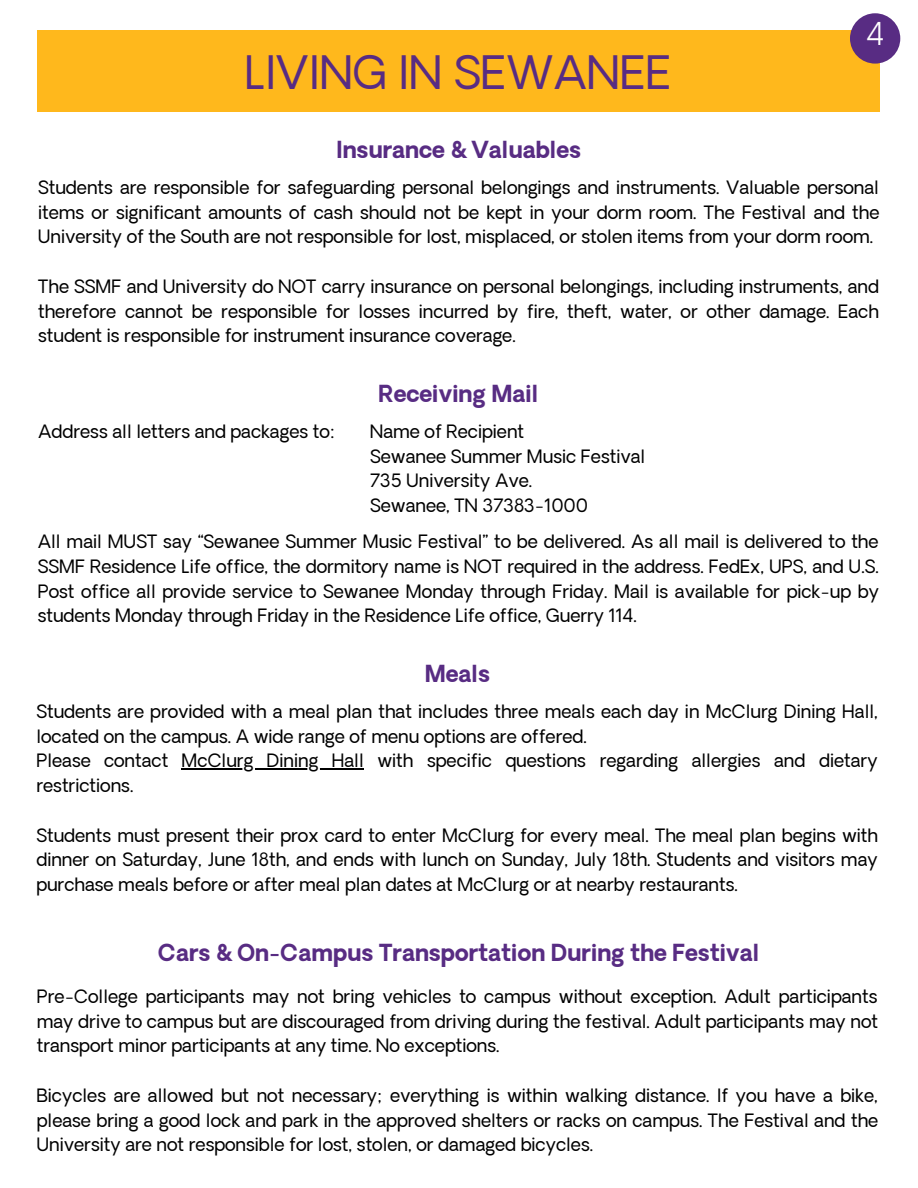
<style>
.page{position:relative;width:918px;height:1188px;background:#fff}
.page>*{position:absolute;margin:0;border:0;box-sizing:border-box;transform-origin:0 0}
.t1{font:45px "Oakes Grotesk";color:#582c83}
.t2{font:300 30.75px "Oakes Grotesk";color:#fff}
.t3{font:700 22.5px "Oakes Grotesk";color:#582c83}
.t4{font:18px/24.8px "Oakes Grotesk";color:#000;text-align:justify}
</style>
<div class="page">
<div style="left:38px;top:30px;width:841px;height:81px;background:#ffb81c"></div>
<hr style="left:182px;top:768px;width:182px;height:2px;background:#000">
<div style="left:850px;top:13px;width:50px;height:51px;background:#582c83;border-radius:50%"></div>
<h1 class="t1" style="left:245px;top:55px;width:428px">LIVING IN SEWANEE</h1>
<p class="t3" style="left:337px;top:141px;width:246px">Insurance &amp; Valuables</p>
<h2 class="t2" style="left:867px;top:22px;width:20px">4</h2>
<p class="t4" style="left:38px;top:177px;width:843px">Students are responsible for safeguarding personal belongings and instruments. Valuable personal items or significant amounts of cash should not be kept in your dorm room. The Festival and the University of the South are not responsible for lost, misplaced, or stolen items from your dorm room.</p>
<p class="t4" style="left:38px;top:276px;width:842px">The SSMF and University do NOT carry insurance on personal belongings, including instruments, and therefore cannot be responsible for losses incurred by fire, theft, water, or other damage. Each student is responsible for instrument insurance coverage.</p>
<p class="t3" style="left:378px;top:386px;width:162px">Receiving Mail</p>
<p class="t4" style="left:38px;top:421px;width:298px">Address all letters and packages to:</p>
<p class="t4" style="left:370px;top:421px;width:277px;text-align:left">Name of Recipient<br>Sewanee Summer Music Festival<br>735 University Ave.<br>Sewanee, TN 37383-1000</p>
<p class="t4" style="left:38px;top:531px;width:843px">All mail MUST say “Sewanee Summer Music Festival” to be delivered. As all mail is delivered to the SSMF Residence Life office, the dormitory name is NOT required in the address. FedEx, UPS, and U.S.<br>Post office all provide service to Sewanee Monday through Friday. Mail is available for pick-up by students Monday through Friday in the Residence Life office, Guerry 114.</p>
<p class="t3" style="left:425px;top:665px;width:67px">Meals</p>
<p class="t4" style="left:36px;top:701px;width:843px;text-align:left">Students are provided with a meal plan that includes three meals each day in McClurg Dining Hall, located on the campus. A wide range of menu options are offered.<br>Please contact McClurg Dining Hall with specific questions regarding allergies and dietary restrictions.</p>
<p class="t4" style="left:36px;top:825px;width:843px">Students must present their prox card to enter McClurg for every meal. The meal plan begins with dinner on Saturday, June 18th, and ends with lunch on Sunday, July 18th. Students and visitors may purchase meals before or after meal plan dates at McClurg or at nearby restaurants.</p>
<p class="t3" style="left:158px;top:944px;width:603px">Cars &amp; On-Campus Transportation During the Festival</p>
<p class="t4" style="left:37px;top:986px;width:843px">Pre-College participants may not bring vehicles to campus without exception. Adult participants may drive to campus but are discouraged from driving during the festival. Adult participants may not transport minor participants at any time. No exceptions.</p>
<p class="t4" style="left:37px;top:1085px;width:843px">Bicycles are allowed but not necessary; everything is within walking distance. If you have a bike, please bring a good lock and park in the approved shelters or racks on campus. The Festival and the University are not responsible for lost, stolen, or damaged bicycles.</p>
</div>
